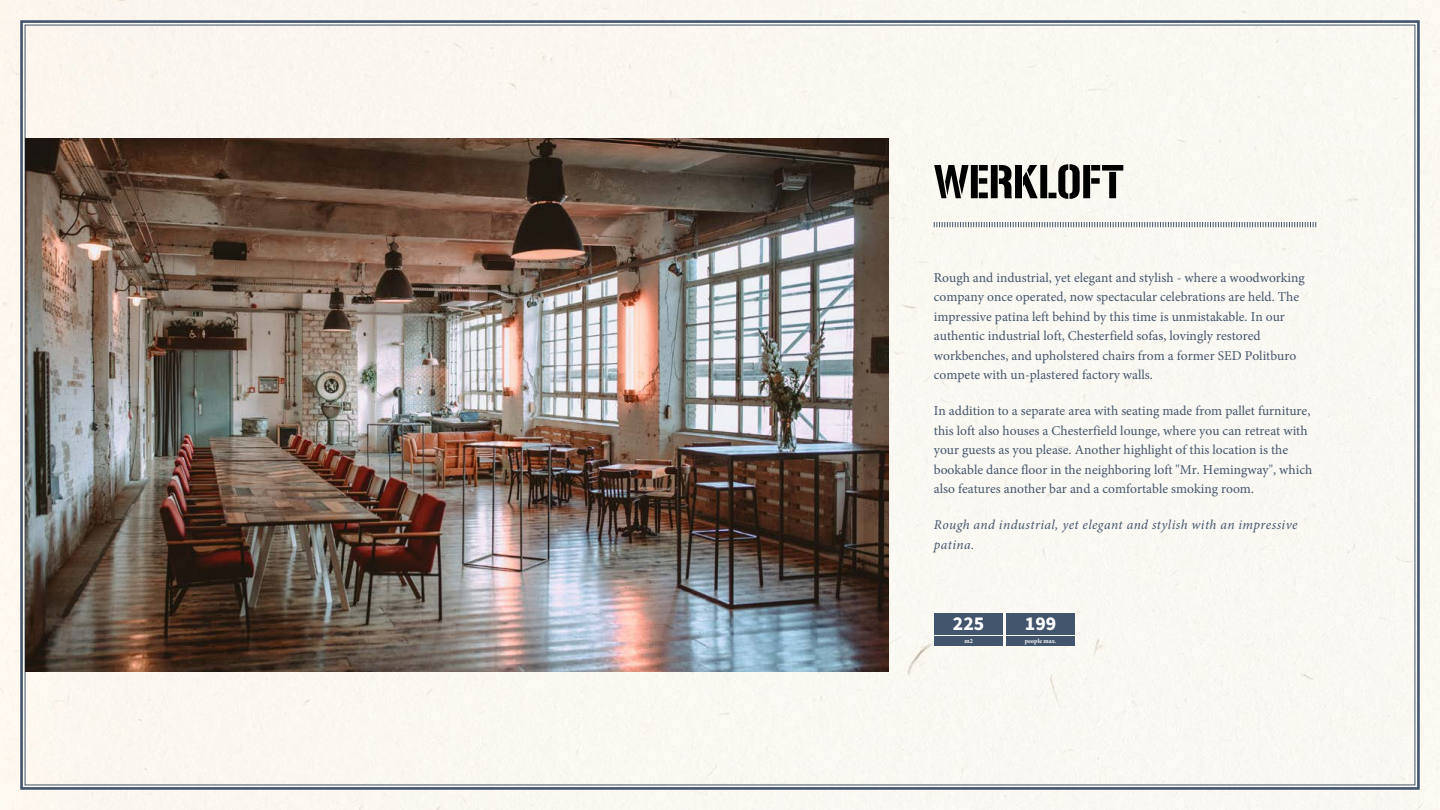
<style>
.page{position:relative;width:1440px;height:810px;background:#fff}
.page>*{position:absolute;margin:0;border:0;box-sizing:border-box;transform-origin:0 0}
.t1{font:700 19.65px "Source Sans Pro";color:#fff}
.t2{font:13.5px/19.5px "Minion Pro";color:#43556c}
.t3{font:italic 13.5px/19.5px "Minion Pro";letter-spacing:.03em;color:#43556c}
.t4{font:700 6.3px "Minion Pro";color:#fff}
</style>
<div class="page">
<div style="left:19px;top:19px;width:1402px;height:772px;background:#faf8f1"></div>
<img style="left:26px;top:138px;width:863px;height:534px">
<div style="left:934px;top:614px;width:69px;height:21px;background:#43556c"></div>
<div style="left:934px;top:636px;width:69px;height:10px;background:#43556c"></div>
<div style="left:1006px;top:614px;width:69px;height:21px;background:#43556c"></div>
<div style="left:1006px;top:636px;width:69px;height:10px;background:#43556c"></div>
<svg style="left:934px;top:164px;width:189px;height:35px"></svg>
<svg style="left:934px;top:222px;width:382px;height:5px"></svg>
<p class="t2" style="left:934px;top:268px;width:373px">Rough and industrial, yet elegant and stylish - where a woodworking company once operated, now spectacular celebrations are held. The impressive patina left behind by this time is unmistakable. In our authentic industrial loft, Chesterfield sofas, lovingly restored workbenches, and upholstered chairs from a former SED Politburo compete with un-plastered factory walls.</p>
<p class="t2" style="left:934px;top:401px;width:380px">In addition to a separate area with seating made from pallet furniture, this loft also houses a Chesterfield lounge, where you can retreat with your guests as you please. Another highlight of this location is the bookable dance floor in the neighboring loft "Mr. Hemingway", which also features another bar and a comfortable smoking room.</p>
<p class="t3" style="left:934px;top:515px;width:365px">Rough and industrial, yet elegant and stylish with an impressive patina.</p>
<h1 class="t1" style="left:953px;top:611px;width:33px">225</h1>
<p class="t4" style="left:964px;top:637px;width:10px">m2</p>
<h1 class="t1" style="left:1025px;top:611px;width:33px">199</h1>
<p class="t4" style="left:1025px;top:637px;width:33px">people max.</p>
</div>
